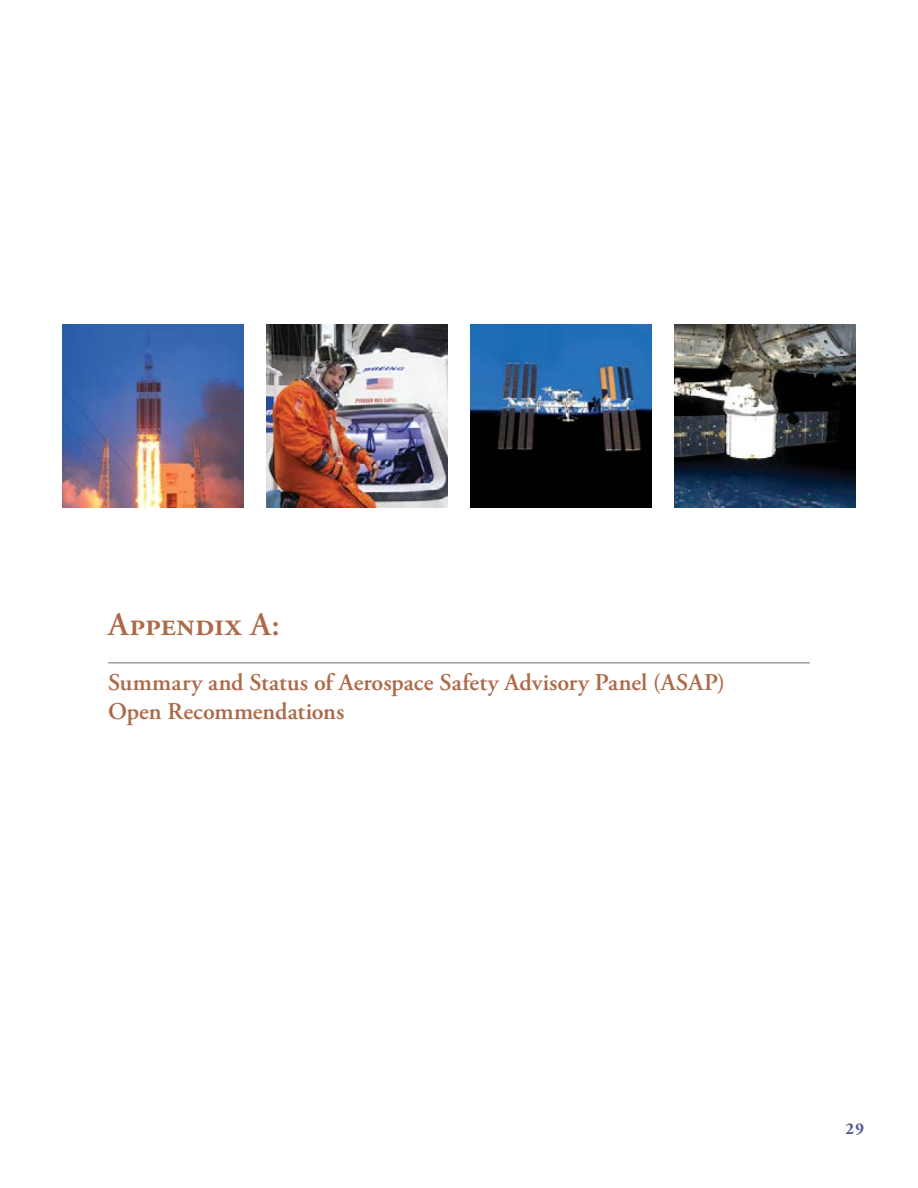
<style>
.page{position:relative;width:918px;height:1188px;background:#fff}
.page>*{position:absolute;margin:0;border:0;box-sizing:border-box;transform-origin:0 0}
.t1{font:600 33px "Adobe Garamond Pro";letter-spacing:.01em;color:#ac6a49}
.t2{font:600 24px/29px "Adobe Garamond Pro";letter-spacing:.005em;color:#ac6a49}
.t3{font:700 16.5px "Adobe Garamond Pro";color:#505690}
</style>
<div class="page">
<hr style="left:108px;top:662px;width:702px;height:1px;background:#808285">
<img style="left:62px;top:324px;width:181px;height:183px">
<img style="left:266px;top:324px;width:181px;height:183px">
<img style="left:471px;top:324px;width:181px;height:183px">
<img style="left:675px;top:324px;width:181px;height:183px">
<h1 class="t1" style="left:108px;top:605px;width:174px">Appendix A:</h1>
<p class="t2" style="left:108px;top:669px;width:618px">Summary and Status of Aerospace Safety Advisory Panel (ASAP)<br>Open Recommendations</p>
<p class="t3" style="left:846px;top:1119px;width:20px">29</p>
</div>
